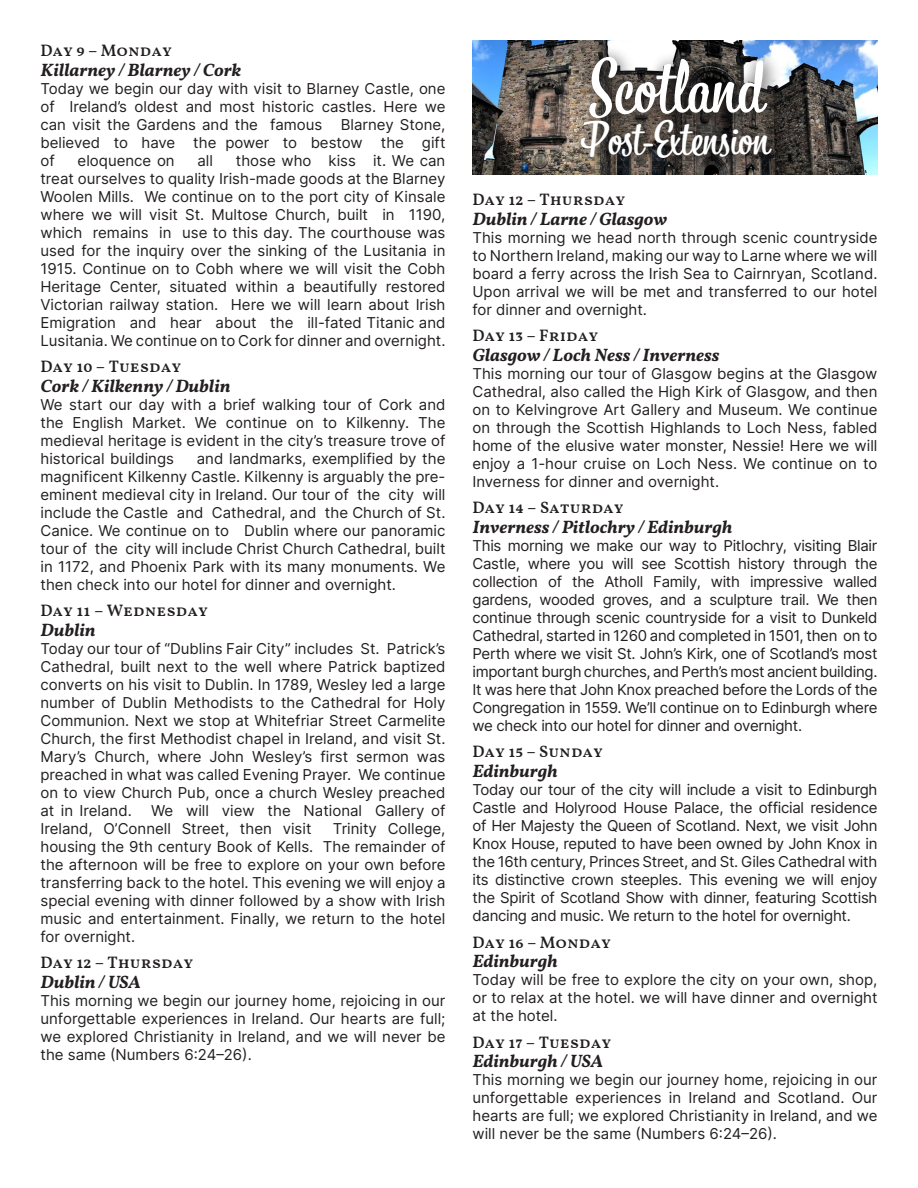
<style>
.page{position:relative;width:918px;height:1188px;background:#fff}
.page>*{position:absolute;margin:0;border:0;box-sizing:border-box;transform-origin:0 0}
.t1{font:72px "Bistro Script";color:#fff}
.t2{font:45px "Bistro Script";color:#fff}
.Itinerary_Destinations{font:italic 700 18px "Vollkorn";color:#231f20}
.Itinerary_Day{font:600 16.5px "Vollkorn SC";color:#231f20}
.Itinerary_Description{font:15px/18px "Inter";color:#231f20;text-align:justify}
</style>
<div class="page">
<img style="left:472px;top:40px;width:406px;height:135px">
<div style="left:571px;top:48px;width:219px;height:129px;background:#231f20;opacity:.55"></div>
<div style="left:569px;top:45px;width:214px;height:124px;background:#231f20;opacity:.55"></div>
<p class="Itinerary_Day" style="left:40px;top:38px;width:133px">Day 9 – Monday</p>
<p class="Itinerary_Destinations" style="left:40px;top:56px;width:202px">Killarney / Blarney / Cork</p>
<p class="Itinerary_Description" style="left:40px;top:79px;width:407px">Today we begin our day with visit to Blarney Castle, one of Ireland’s oldest and most historic castles. Here we can visit the Gardens and the famous Blarney Stone, believed to have the power to bestow the gift of</p>
<p class="Itinerary_Description" style="left:40px;top:151px;width:407px;text-indent:195px">those who kiss it. We can treat ourselves to quality Irish-made goods at the Blarney Woolen Mills. We continue on to the port city of Kinsale where we will visit St. Multose Church, built in 1190, which remains in use to this day. The courthouse was used for the inquiry over the sinking of the Lusitania in 1915. Continue on to Cobh where we will visit the Cobh Heritage Center, situated within a beautifully restored Victorian railway station. Here we will learn about Irish Emigration and hear about the ill-fated Titanic and Lusitania. We continue on to Cork for dinner and overnight.</p>
<p class="Itinerary_Day" style="left:40px;top:354px;width:142px">Day 10 – Tuesday</p>
<p class="Itinerary_Destinations" style="left:40px;top:372px;width:191px">Cork / Kilkenny / Dublin</p>
<p class="Itinerary_Description" style="left:40px;top:395px;width:406px">We start our day with a brief walking tour of Cork and the English Market. We continue on to Kilkenny. The medieval heritage is evident in the city’s treasure trove of historical buildings</p>
<p class="Itinerary_Description" style="left:78px;top:151px;width:99px">eloquence on</p>
<p class="Itinerary_Description" style="left:198px;top:151px;width:17px">all</p>
<p class="Itinerary_Description" style="left:40px;top:449px;width:407px;text-indent:156px">and landmarks, exemplified by the magnificent Kilkenny Castle. Kilkenny is arguably the pre&shy;eminent medieval city in Ireland. Our tour of the city will include the Castle and Cathedral, and the Church of St.<br>Canice. We continue on to Dublin where our panoramic tour of the city will include Christ Church Cathedral, built in 1172, and Phoenix Park with its many monuments. We then check into our hotel for dinner and overnight.</p>
<p class="Itinerary_Day" style="left:40px;top:598px;width:169px">Day 11 – Wednesday</p>
<p class="Itinerary_Destinations" style="left:40px;top:616px;width:57px">Dublin</p>
<p class="Itinerary_Description" style="left:40px;top:639px;width:407px">Today our tour of “Dublins Fair City” includes St. Patrick’s Cathedral, built next to the well where Patrick baptized converts on his visit to Dublin. In 1789, Wesley led a large number of Dublin Methodists to the Cathedral for Holy Communion. Next we stop at Whitefriar Street Carmelite Church, the first Methodist chapel in Ireland, and visit St.<br>Mary’s Church, where John Wesley’s first sermon was preached in what was called Evening Prayer. We continue on to view Church Pub, once a church Wesley preached at in Ireland.</p>
<p class="Itinerary_Description" style="left:40px;top:801px;width:406px;text-indent:111px">We will view the National Gallery of<br>Ireland, O’Connell Street, then visit</p>
<p class="Itinerary_Description" style="left:40px;top:819px;width:407px;text-indent:292px">Trinity College, housing the 9th century Book of Kells. The remainder of the afternoon will be free to explore on your own before transferring back to the hotel. This evening we will enjoy a special evening with dinner followed by a show with Irish music and entertainment. Finally, we return to the hotel for overnight.</p>
<p class="Itinerary_Day" style="left:40px;top:950px;width:154px">Day 12 – Thursday</p>
<p class="Itinerary_Destinations" style="left:40px;top:968px;width:102px">Dublin / USA</p>
<p class="Itinerary_Description" style="left:40px;top:991px;width:407px">This morning we begin our journey home, rejoicing in our unforgettable experiences in Ireland. Our hearts are full; we explored Christianity in Ireland, and we will never be the same (Numbers 6:24–26).</p>
<p class="t1" style="left:587px;top:43px;width:177px">Scotland</p>
<p class="t2" style="left:581px;top:111px;width:190px">Post-Extension</p>
<p class="Itinerary_Day" style="left:472px;top:187px;width:154px">Day 12 – Thursday</p>
<p class="Itinerary_Destinations" style="left:472px;top:205px;width:196px">Dublin / Larne / Glasgow</p>
<p class="Itinerary_Description" style="left:472px;top:228px;width:407px">This morning we head north through scenic countryside to Northern Ireland, making our way to Larne where we will board a ferry across the Irish Sea to Cairnryan, Scotland.<br>Upon arrival we will be met and transferred to our hotel for dinner and overnight.</p>
<p class="Itinerary_Day" style="left:472px;top:323px;width:127px">Day 13 – Friday</p>
<p class="Itinerary_Destinations" style="left:472px;top:341px;width:249px">Glasgow / Loch Ness / Inverness</p>
<p class="Itinerary_Description" style="left:472px;top:364px;width:407px">This morning our tour of Glasgow begins at the Glasgow Cathedral, also called the High Kirk of Glasgow, and then on to Kelvingrove Art Gallery and Museum. We continue on through the Scottish Highlands to Loch Ness, fabled home of the elusive water monster, Nessie! Here we will enjoy a 1-hour cruise on Loch Ness. We continue on to Inverness for dinner and overnight.</p>
<p class="Itinerary_Day" style="left:472px;top:496px;width:153px">Day 14 – Saturday</p>
<p class="Itinerary_Destinations" style="left:472px;top:513px;width:262px">Inverness / Pitlochry / Edinburgh</p>
<p class="Itinerary_Description" style="left:472px;top:536px;width:407px">This morning we make our way to Pitlochry, visiting Blair Castle, where you will see Scottish history through the collection of the Atholl Family, with impressive walled gardens, wooded groves, and a sculpture trail. We then continue through scenic countryside for a visit to Dunkeld Cathedral, started in 1260 and completed in 1501, then on to Perth where we visit St. John’s Kirk, one of Scotland’s most important burgh churches, and Perth’s most ancient building.<br>It was here that John Knox preached before the Lords of the Congregation in 1559. We’ll continue on to Edinburgh where we check into our hotel for dinner and overnight.</p>
<p class="Itinerary_Day" style="left:472px;top:740px;width:132px">Day 15 – Sunday</p>
<p class="Itinerary_Destinations" style="left:472px;top:757px;width:87px">Edinburgh</p>
<p class="Itinerary_Description" style="left:472px;top:780px;width:407px">Today our tour of the city will include a visit to Edinburgh Castle and Holyrood House Palace, the official residence of Her Majesty the Queen of Scotland. Next, we visit John Knox House, reputed to have been owned by John Knox in the 16th century, Princes Street, and St. Giles Cathedral with its distinctive crown steeples. This evening we will enjoy the Spirit of Scotland Show with dinner, featuring Scottish dancing and music. We return to the hotel for overnight.</p>
<p class="Itinerary_Day" style="left:472px;top:930px;width:140px">Day 16 – Monday</p>
<p class="Itinerary_Destinations" style="left:472px;top:947px;width:87px">Edinburgh</p>
<p class="Itinerary_Description" style="left:472px;top:970px;width:406px">Today will be free to explore the city on your own, shop, or to relax at the hotel. we will have dinner and overnight at the hotel.</p>
<p class="Itinerary_Day" style="left:472px;top:1030px;width:140px">Day 17 – Tuesday</p>
<p class="Itinerary_Destinations" style="left:472px;top:1047px;width:132px">Edinburgh / USA</p>
<p class="Itinerary_Description" style="left:472px;top:1070px;width:407px">This morning we begin our journey home, rejoicing in our unforgettable experiences in Ireland and Scotland. Our hearts are full; we explored Christianity in Ireland, and we will never be the same (Numbers 6:24–26).</p>
</div>
